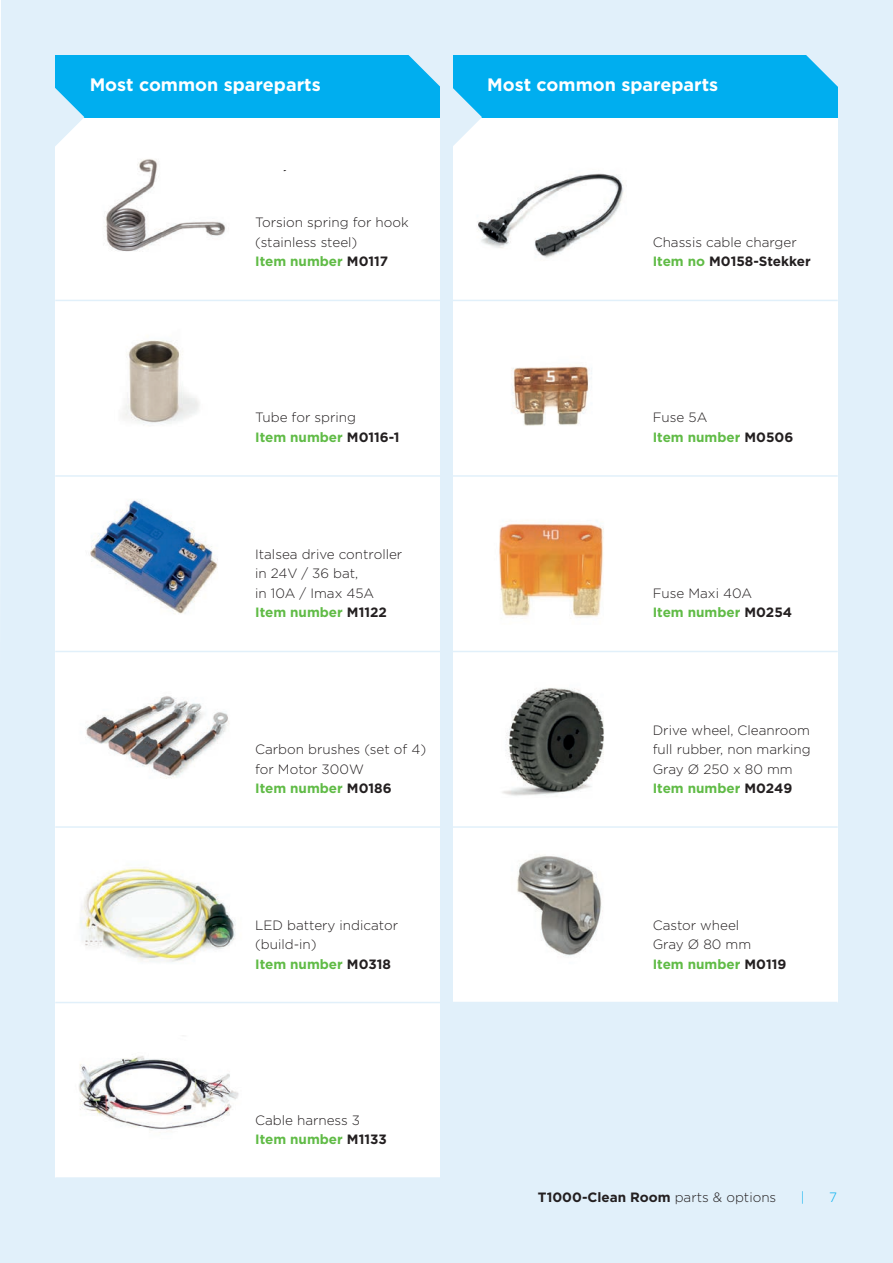
<style>
.page{position:relative;width:893px;height:1263px;background:#e1f0fa}
.page>*{position:absolute;margin:0;border:0;box-sizing:border-box;transform-origin:0 0}
.t1{font:700 18px "Gotham";color:#fff}
.t2{font:300 13.5px/19.5px "Gotham";color:#231f20}
.t3{font:700 13.5px "Gotham";color:#231f20}
.t4{font:700 13.5px/19.5px "Gotham";color:#60bb46}
.t5{font:300 13.5px "Gotham";color:#00aeef}
.s1{font-weight:700;color:#60bb46}
.s2{font-weight:700}
.s3{font-weight:300;color:#231f20}
.s4{color:#231f20}
.s5{font-weight:300}
</style>
<div class="page">
<div style="left:55px;top:56px;width:385px;height:1122px;background:#fff"></div>
<div style="left:453px;top:55px;width:385px;height:1123px;background:#fff"></div>
<div style="left:55px;top:55px;width:385px;height:62px;background:#00aeef"></div>
<div style="left:453px;top:55px;width:385px;height:62px;background:#00aeef"></div>
<svg style="left:46px;top:79px;width:38px;height:76px"></svg>
<svg style="left:404px;top:13px;width:78px;height:142px"></svg>
<svg style="left:802px;top:13px;width:38px;height:76px"></svg>
<hr style="left:55px;top:300px;width:385px;height:1px;background:#e1f0fa">
<hr style="left:55px;top:475px;width:385px;height:2px;background:#e1f0fa">
<hr style="left:55px;top:651px;width:385px;height:1px;background:#e1f0fa">
<hr style="left:55px;top:826px;width:385px;height:2px;background:#e1f0fa">
<hr style="left:55px;top:1002px;width:385px;height:1px;background:#e1f0fa">
<hr style="left:55px;top:1177px;width:385px;height:2px;background:#e1f0fa">
<img style="left:68px;top:148px;width:158px;height:104px">
<img style="left:122px;top:340px;width:77px;height:84px">
<img style="left:90px;top:500px;width:128px;height:114px">
<img style="left:85px;top:696px;width:144px;height:83px">
<img style="left:80px;top:867px;width:156px;height:95px">
<img style="left:79px;top:1056px;width:160px;height:74px">
<hr style="left:453px;top:300px;width:385px;height:1px;background:#e1f0fa">
<hr style="left:453px;top:475px;width:385px;height:2px;background:#e1f0fa">
<hr style="left:453px;top:651px;width:385px;height:1px;background:#e1f0fa">
<hr style="left:453px;top:826px;width:385px;height:2px;background:#e1f0fa">
<hr style="left:453px;top:1002px;width:385px;height:1px;background:#e1f0fa">
<img style="left:477px;top:173px;width:147px;height:85px">
<img style="left:512px;top:366px;width:80px;height:60px">
<img style="left:499px;top:521px;width:105px;height:96px">
<img style="left:502px;top:688px;width:102px;height:108px">
<img style="left:517px;top:854px;width:86px;height:103px">
<div style="left:449px;top:1003px;width:393px;height:178px;background:#e1f0fa"></div>
<div style="left:482px;top:1187px;width:304px;height:25px;background:#e1f0fa"></div>
<div style="left:251px;top:140px;width:186px;height:30px;background:#fff"></div>
<div style="left:841px;top:343px;width:51px;height:919px;background:#e1f0fa"></div>
<h1 class="t1" style="left:90px;top:73px;width:232px">Most common spareparts</h1>
<h1 class="t1" style="left:487px;top:73px;width:232px">Most common spareparts</h1>
<p class="t2" style="left:255px;top:213px;width:155px">Torsion spring for hook (stainless steel)<br><span class="s1">Item number</span> <span class="s2">M0117</span></p>
<p class="t2" style="left:255px;top:408px;width:146px">Tube for spring<br><span class="s1">Item number</span> <span class="s2">M0116-1</span></p>
<p class="t2" style="left:255px;top:544px;width:149px">Italsea drive controller in 24V / 36 bat,<br>in 10A / Imax 45A<br><span class="s1">Item number</span> <span class="s2">M1122</span></p>
<p class="t2" style="left:255px;top:739px;width:173px">Carbon brushes (set of 4) for Motor 300W<br><span class="s1">Item number</span> <span class="s2">M0186</span></p>
<p class="t2" style="left:255px;top:915px;width:145px">LED battery indicator (build-in)<br><span class="s1">Item number</span> <span class="s2">M0318</span></p>
<p class="t2" style="left:255px;top:1110px;width:133px">Cable harness 3<br><span class="s1">Item number</span> <span class="s2">M1133</span></p>
<p class="t2" style="left:653px;top:232px;width:160px">Chassis cable charger<br><span class="s1">Item no</span> <span class="s2">M0158-Stekker</span></p>
<p class="t4" style="left:653px;top:408px;width:142px"><span class="s3">Fuse 5A<br></span>Item number <span class="s4">M0506</span></p>
<p class="t2" style="left:653px;top:583px;width:141px">Fuse Maxi 40A<br><span class="s1">Item number</span> <span class="s2">M0254</span></p>
<p class="t2" style="left:653px;top:720px;width:159px">Drive wheel, Cleanroom full rubber, non marking<br>Gray Ø 250 x 80 mm<br><span class="s1">Item number</span> <span class="s2">M0249</span></p>
<p class="t2" style="left:653px;top:915px;width:135px">Castor wheel<br>Gray Ø 80 mm<br><span class="s1">Item number</span> <span class="s2">M0119</span></p>
<p class="t3" style="left:538px;top:1188px;width:240px">T1000-Clean Room <span class="s5">parts &amp; options</span></p>
<p class="t5" style="left:801px;top:1189px;width:5px">|</p>
<p class="t5" style="left:829px;top:1189px;width:9px">7</p>
</div>
